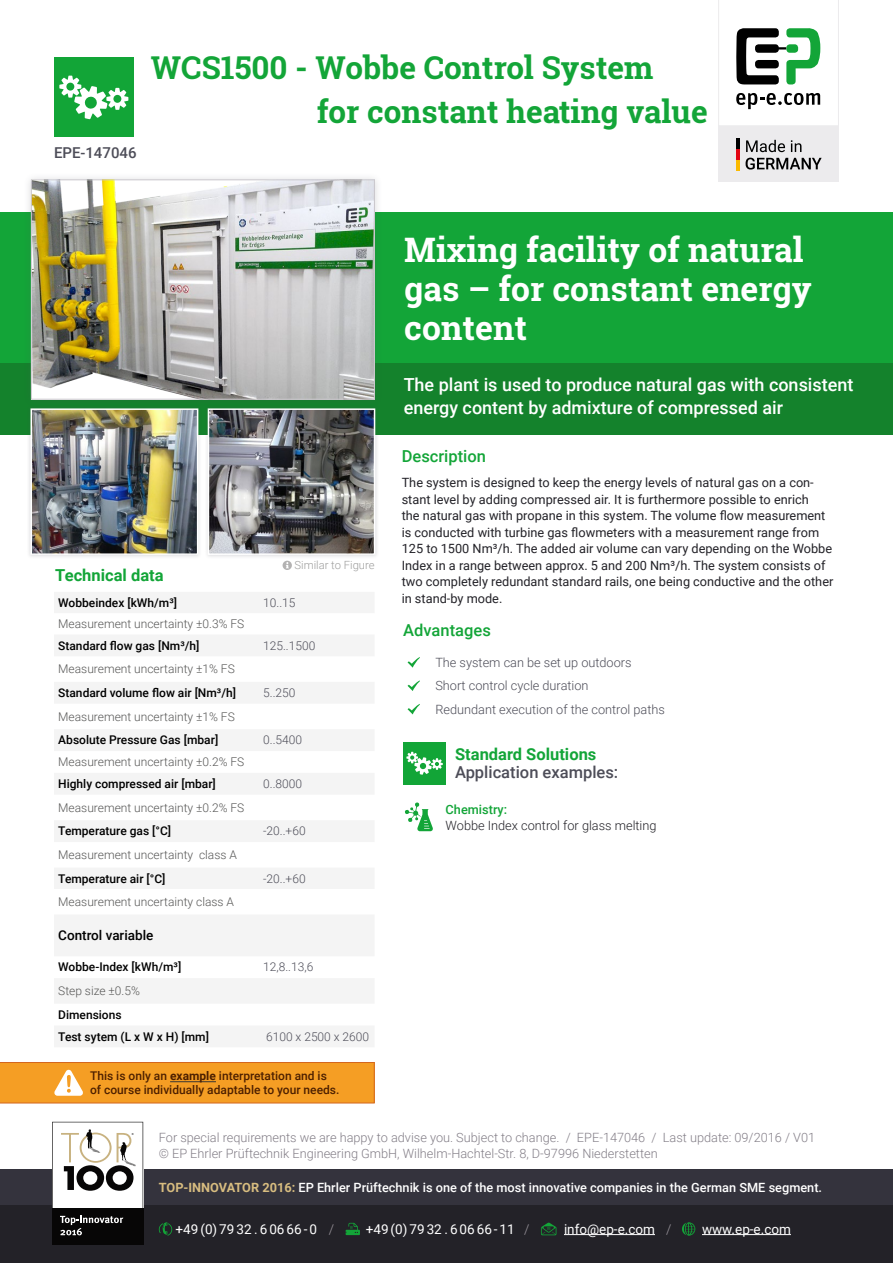
<style>
.page{position:relative;width:893px;height:1263px;background:#fff}
.page>*{position:absolute;margin:0;border:0;box-sizing:border-box;transform-origin:0 0}
.t1{font:700 33.75px/39px "Roboto Slab";color:#fff}
.t2{font:700 31.5px "Roboto Slab";color:#13a538}
.t3{font:500 18px/22.5px "Roboto";color:#fff}
.t4{font:700 16.5px "Roboto";color:#13a538}
.t5{font:500 16.5px "Roboto";color:#13a538}
.t6{font:500 16.5px "Roboto";color:#4d4d58}
.t7{font:500 15px "Roboto";color:#4d4d58}
.t8{font:13.5px "Roboto";color:#fff}
.t9{font:500 13.5px "Roboto";color:#000}
.t10{font:12.75px/16.5px "Roboto";color:#232228}
.t11{font:300 12.75px/16.5px "Roboto";color:#837e87}
.t12{font:500 12.75px "Roboto";color:#fff}
.t13{font:300 12.75px/23.4px "Roboto";color:#4d4d58}
.t14{font:300 12.75px "Roboto";color:#232228}
.t15{font:500 12.75px "Roboto";color:#13a538}
.t16{font:300 12px "Roboto";color:#575756}
.t17{font:500 12px/21.8px "Roboto";color:#000}
.t18{font:500 12px/14.2px "Roboto";color:#4d2000}
.t19{font:300 12px "Roboto";color:#4d4d58}
.t20{font:300 11.25px "Roboto";color:#9d9d9c}
.s1{font-weight:700}
.s2{font-weight:700;color:#d8bd80}
.s3{font-weight:300;color:#9d989f}
</style>
<div class="page">
<div style="left:0;top:212px;width:893px;height:152px;background:#13a538"></div>
<div style="left:0;top:364px;width:893px;height:71px;background:#14822c"></div>
<div style="left:24px;top:172px;width:358px;height:235px;background:#4d4d58;opacity:.2"></div>
<img style="left:33px;top:182px;width:340px;height:215px">
<div style="left:31px;top:180px;width:344px;height:219px;border:1px solid #cbc8cd"></div>
<div style="left:27px;top:404px;width:175px;height:155px;background:#4d4d58;opacity:.2"></div>
<img style="left:34px;top:411px;width:161px;height:141px">
<div style="left:31px;top:408px;width:167px;height:147px;border:2px solid #fff"></div>
<div style="left:204px;top:404px;width:175px;height:155px;background:#4d4d58;opacity:.2"></div>
<img style="left:211px;top:411px;width:161px;height:141px">
<div style="left:208px;top:408px;width:167px;height:147px;border:2px solid #fff"></div>
<svg style="left:718px;top:0;width:121px;height:126px"></svg>
<div style="left:718px;top:126px;width:121px;height:56px;background:#ecebed"></div>
<hr style="left:736px;top:138px;width:4px;height:11px;background:#000">
<hr style="left:736px;top:149px;width:4px;height:11px;background:#e30613">
<hr style="left:736px;top:160px;width:4px;height:11px;background:#fbba00">
<svg style="left:746px;top:140px;width:55px;height:12px"></svg>
<svg style="left:746px;top:158px;width:76px;height:12px"></svg>
<div style="left:54px;top:57px;width:80px;height:80px;background:#12a537"></div>
<svg style="left:59px;top:76px;width:69px;height:43px"></svg>
<svg style="left:408px;top:657px;width:12px;height:11px"></svg>
<svg style="left:408px;top:680px;width:12px;height:11px"></svg>
<svg style="left:408px;top:704px;width:12px;height:10px"></svg>
<div style="left:404px;top:742px;width:42px;height:42px;background:#12a537"></div>
<svg style="left:406px;top:752px;width:37px;height:23px"></svg>
<svg style="left:405px;top:802px;width:28px;height:29px"></svg>
<svg style="left:54px;top:592px;width:320px;height:455px;fill:#f4f4f4"></svg>
<svg style="left:283px;top:561px;width:9px;height:9px"></svg>
<svg style="left:0;top:1062px;width:375px;height:41px;background:#f39e29"></svg>
<div style="left:0;top:1169px;width:893px;height:38px;background:#34333d"></div>
<div style="left:0;top:1205px;width:893px;height:58px;background:#232228"></div>
<svg style="left:52px;top:1122px;width:91px;height:87px"></svg>
<div style="left:52px;top:1209px;width:91px;height:36px;background:#070606"></div>
<div style="left:60px;top:1208px;width:83px;height:37px;background:#070606"></div>
<svg style="left:60px;top:1216px;width:63px;height:19px"></svg>
<svg style="left:159px;top:1222px;width:13px;height:14px"></svg>
<svg style="left:346px;top:1223px;width:14px;height:12px"></svg>
<svg style="left:541px;top:1222px;width:15px;height:13px"></svg>
<hr style="left:564px;top:1234px;width:91px;height:1px;background:#fff">
<svg style="left:682px;top:1222px;width:13px;height:14px"></svg>
<hr style="left:702px;top:1234px;width:89px;height:1px;background:#fff">
<h2 class="t2" style="left:151px;top:46px;width:504px">WCS1500 - Wobbe Control System</h2>
<p class="t7" style="left:54px;top:142px;width:84px">EPE-147046</p>
<h2 class="t2" style="left:317px;top:90px;width:393px">for constant heating value</h2>
<p class="t4" style="left:55px;top:563px;width:110px">Technical data</p>
<p class="t20" style="left:295px;top:557px;width:82px">Similar to Figure</p>
<p class="t17" style="left:58px;top:591px;width:120px">Wobbeindex [kWh/m³]</p>
<p class="t19" style="left:263px;top:594px;width:34px">10..15</p>
<p class="t16" style="left:58px;top:615px;width:188px">Measurement uncertainty ±0.3% FS</p>
<p class="t17" style="left:58px;top:634px;width:143px">Standard flow gas [Nm³/h]</p>
<p class="t19" style="left:263px;top:637px;width:54px">125..1500</p>
<p class="t16" style="left:58px;top:661px;width:178px">Measurement uncertainty ±1% FS</p>
<p class="t17" style="left:58px;top:681px;width:179px">Standard volume flow air [Nm³/h]</p>
<p class="t19" style="left:263px;top:684px;width:34px">5..250</p>
<p class="t16" style="left:58px;top:708px;width:178px">Measurement uncertainty ±1% FS</p>
<p class="t17" style="left:58px;top:729px;width:162px">Absolute Pressure Gas [mbar]</p>
<p class="t19" style="left:263px;top:732px;width:40px">0..5400</p>
<p class="t16" style="left:58px;top:753px;width:188px">Measurement uncertainty ±0.2% FS</p>
<p class="t17" style="left:58px;top:772px;width:159px">Highly compressed air [mbar]</p>
<p class="t19" style="left:263px;top:775px;width:40px">0..8000</p>
<p class="t16" style="left:58px;top:799px;width:188px">Measurement uncertainty ±0.2% FS</p>
<p class="t17" style="left:58px;top:820px;width:114px">Temperature gas [°C]</p>
<p class="t19" style="left:263px;top:823px;width:44px">-20..+60</p>
<p class="t16" style="left:58px;top:846px;width:180px">Measurement uncertainty class A</p>
<p class="t17" style="left:58px;top:867px;width:109px">Temperature air [°C]</p>
<p class="t19" style="left:263px;top:870px;width:44px">-20..+60</p>
<p class="t16" style="left:58px;top:893px;width:177px">Measurement uncertainty class A</p>
<p class="t9" style="left:58px;top:926px;width:97px">Control variable</p>
<p class="t17" style="left:58px;top:956px;width:125px">Wobbe-Index [kWh/m³]</p>
<p class="t19" style="left:263px;top:959px;width:52px">12,8..13,6</p>
<p class="t16" style="left:58px;top:982px;width:83px">Step size ±0.5%</p>
<p class="t17" style="left:58px;top:1003px;width:152px">Dimensions<br>Test sytem (L x W x H) [mm]</p>
<p class="t19" style="left:266px;top:1028px;width:105px">6100 x 2500 x 2600</p>
<p class="t18" style="left:90px;top:1068px;width:251px">This is only an <span class="s1">example</span> interpretation and is of course individually adaptable to your needs.</p>
<h1 class="t1" style="left:404px;top:230px;width:409px">Mixing facility of natural gas – for constant energy content</h1>
<h3 class="t3" style="left:404px;top:373px;width:451px">The plant is used to produce natural gas with consistent energy content by admixture of compressed air</h3>
<p class="t5" style="left:402px;top:445px;width:86px">Description</p>
<p class="t10" style="left:402px;top:474px;width:433px">The system is designed to keep the energy levels of natural gas on a con&shy;stant level by adding compressed air. It is furthermore possible to enrich<br>the natural gas with propane in this system. The volume flow measurement is conducted with turbine gas flowmeters with a measurement range from 125 to 1500 Nm³/h. The added air volume can vary depending on the Wobbe Index in a range between approx. 5 and 200 Nm³/h. The system consists of two completely redundant standard rails, one being conductive and the other in stand-by mode.</p>
<p class="t5" style="left:403px;top:619px;width:89px">Advantages</p>
<p class="t13" style="left:435px;top:650px;width:231px">The system can be set up outdoors<br>Short control cycle duration<br>Redundant execution of the control paths</p>
<p class="t4" style="left:455px;top:742px;width:143px">Standard Solutions</p>
<p class="t6" style="left:455px;top:760px;width:165px">Application examples:</p>
<p class="t15" style="left:446px;top:800px;width:63px">Chemistry:</p>
<p class="t14" style="left:446px;top:817px;width:212px">Wobbe Index control for glass melting</p>
<p class="t11" style="left:159px;top:1128px;width:658px">For special requirements we are happy to advise you. Subject to change. / EPE-147046 / Last update: 09/2016 / V01 © EP Ehrler Prüftechnik Engineering GmbH, Wilhelm-Hachtel-Str. 8, D-97996 Niederstetten</p>
<p class="t12" style="left:159px;top:1178px;width:665px"><span class="s2">TOP-INNOVATOR 2016:</span> EP Ehrler Prüftechnik is one of the most innovative companies in the German SME segment.</p>
<p class="t8" style="left:176px;top:1219px;width:160px">+49 (0) 79 32 . 6 06 66 - 0 <span class="s3">/</span></p>
<p class="t8" style="left:366px;top:1219px;width:165px">+49 (0) 79 32 . 6 06 66 - 11 <span class="s3">/</span></p>
<p class="t8" style="left:564px;top:1219px;width:109px">info@ep-e.com <span class="s3">/</span></p>
<p class="t8" style="left:702px;top:1219px;width:90px">www.ep-e.com</p>
</div>
